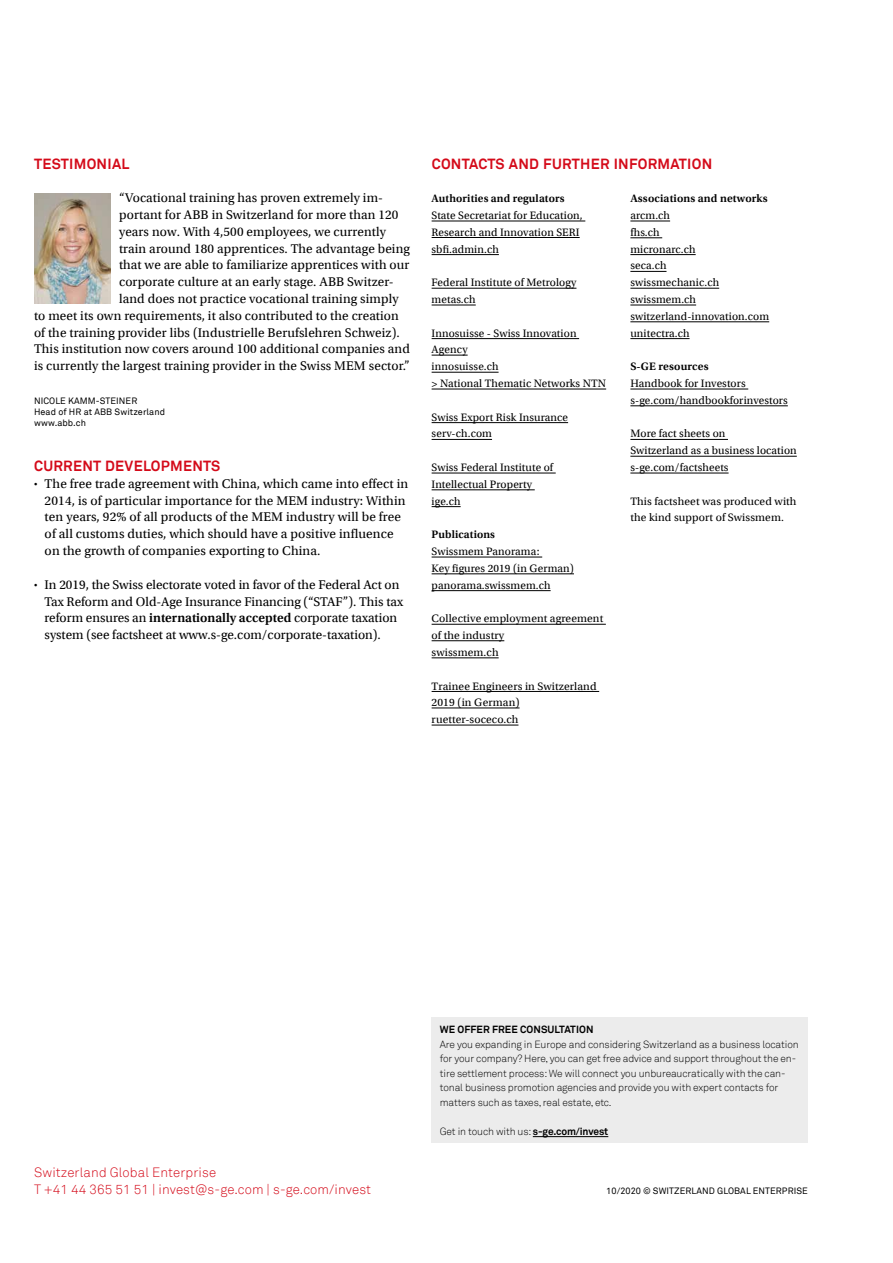
<style>
.page{position:relative;width:893px;height:1263px;background:#fff}
.page>*{position:absolute;margin:0;border:0;box-sizing:border-box;transform-origin:0 0}
.t1{font:14.4px "Akkurat S GE Bold";letter-spacing:.02em;color:#d40a19}
.t2{font:13.2px/16.8px "Utopia S GE Regular";letter-spacing:.01em;color:#000}
.t3{font:13.2px/16.8px "Akkurat S GE Light";letter-spacing:.01em;color:#d40a19}
.t4{font:11.25px/16.8px "Utopia S GE Regular";letter-spacing:.01em;color:#000}
.t5{font:11.25px "Utopia S GE Semibold";letter-spacing:.01em;color:#000}
.t6{font:10.2px/14.5px "Akkurat S GE Light";letter-spacing:-.01em;color:#000}
.t7{font:10.2px "Akkurat S GE Bold";letter-spacing:.01em;color:#000}
.t8{font:9px/11.2px "Akkurat S GE Regular";letter-spacing:.01em;color:#000}
.s1{font-size:8.25px}
.s2{font-family:"Utopia S GE Semibold"}
.s3{font-family:"Akkurat S GE Bold"}
</style>
<div class="page">
<hr style="left:432px;top:221px;width:153px;height:1px;background:#000">
<hr style="left:432px;top:237px;width:148px;height:1px;background:#000">
<hr style="left:432px;top:254px;width:67px;height:1px;background:#000">
<hr style="left:432px;top:288px;width:144px;height:1px;background:#000">
<hr style="left:432px;top:305px;width:44px;height:1px;background:#000">
<hr style="left:432px;top:338px;width:147px;height:1px;background:#000">
<hr style="left:432px;top:355px;width:36px;height:1px;background:#000">
<hr style="left:432px;top:372px;width:67px;height:1px;background:#000">
<hr style="left:432px;top:389px;width:174px;height:1px;background:#000">
<hr style="left:432px;top:422px;width:136px;height:1px;background:#000">
<hr style="left:432px;top:439px;width:60px;height:1px;background:#000">
<hr style="left:432px;top:473px;width:124px;height:1px;background:#000">
<hr style="left:432px;top:489px;width:103px;height:1px;background:#000">
<svg style="left:432px;top:506px;width:29px;height:1px"></svg>
<hr style="left:432px;top:557px;width:110px;height:1px;background:#000">
<hr style="left:432px;top:573px;width:142px;height:1px;background:#000">
<hr style="left:432px;top:590px;width:119px;height:1px;background:#000">
<hr style="left:432px;top:624px;width:174px;height:1px;background:#000">
<hr style="left:432px;top:640px;width:72px;height:1px;background:#000">
<hr style="left:432px;top:657px;width:67px;height:1px;background:#000">
<hr style="left:432px;top:691px;width:167px;height:1px;background:#000">
<hr style="left:432px;top:708px;width:88px;height:1px;background:#000">
<hr style="left:432px;top:725px;width:86px;height:1px;background:#000">
<hr style="left:630px;top:221px;width:40px;height:1px;background:#000">
<hr style="left:630px;top:237px;width:32px;height:1px;background:#000">
<hr style="left:630px;top:254px;width:66px;height:1px;background:#000">
<hr style="left:630px;top:271px;width:36px;height:1px;background:#000">
<hr style="left:630px;top:288px;width:89px;height:1px;background:#000">
<hr style="left:630px;top:305px;width:66px;height:1px;background:#000">
<hr style="left:630px;top:321px;width:139px;height:1px;background:#000">
<hr style="left:630px;top:338px;width:60px;height:1px;background:#000">
<hr style="left:630px;top:389px;width:118px;height:1px;background:#000">
<hr style="left:630px;top:405px;width:158px;height:1px;background:#000">
<hr style="left:630px;top:439px;width:98px;height:1px;background:#000">
<hr style="left:630px;top:456px;width:167px;height:1px;background:#000">
<hr style="left:630px;top:473px;width:99px;height:1px;background:#000">
<div style="left:432px;top:1017px;width:376px;height:126px;background:#ececec"></div>
<hr style="left:533px;top:1136px;width:75px;height:1px;background:#000">
<img style="left:34px;top:193px;width:77px;height:110px">
<p class="t1" style="left:34px;top:153px;width:97px">TESTIMONIAL</p>
<p class="t1" style="left:432px;top:153px;width:282px">CONTACTS AND FURTHER INFORMATION</p>
<p class="t2" style="left:119px;top:189px;width:266px">“Vocational training has proven extremely im-</p>
<p class="t2" style="left:119px;top:205px;width:281px">portant for ABB in Switzerland for more than 120</p>
<p class="t2" style="left:119px;top:222px;width:268px">years now. With 4,500 employees, we currently</p>
<p class="t2" style="left:119px;top:239px;width:292px">train around 180 apprentices. The advantage being</p>
<p class="t2" style="left:119px;top:256px;width:292px">that we are able to familiarize apprentices with our</p>
<p class="t2" style="left:119px;top:273px;width:276px">corporate culture at an early stage. ABB Switzer-</p>
<p class="t2" style="left:119px;top:289px;width:281px">land does not practice vocational training simply</p>
<p class="t2" style="left:34px;top:306px;width:366px">to meet its own requirements, it also contributed to the creation</p>
<p class="t2" style="left:34px;top:323px;width:367px">of the training provider libs (Industrielle Berufslehren Schweiz).</p>
<p class="t2" style="left:34px;top:340px;width:377px">This institution now covers around 100 additional companies and</p>
<p class="t2" style="left:34px;top:357px;width:377px">is currently the largest training provider in the Swiss MEM sector.”</p>
<p class="t8" style="left:34px;top:395px;width:133px">NICOLE KAMM-STEINER<br>Head of HR at ABB Switzerland www.abb.ch</p>
<p class="t5" style="left:432px;top:190px;width:134px">Authorities and regulators</p>
<p class="t4" style="left:432px;top:206px;width:153px">State Secretariat for Education,<br>Research and Innovation SERI sbfi.admin.ch</p>
<p class="t4" style="left:432px;top:273px;width:146px">Federal Institute of Metrology metas.ch</p>
<p class="t4" style="left:432px;top:324px;width:176px">Innosuisse - Swiss Innovation<br>Agency<br>innosuisse.ch<br>&gt; National Thematic Networks NTN</p>
<p class="t4" style="left:432px;top:408px;width:138px">Swiss Export Risk Insurance serv-ch.com</p>
<p class="t4" style="left:432px;top:458px;width:123px">Swiss Federal Institute of<br>Intellectual Property ige.ch</p>
<p class="t5" style="left:432px;top:526px;width:65px">Publications</p>
<p class="t4" style="left:432px;top:542px;width:144px">Swissmem Panorama:<br>Key figures 2019 (in German) panorama.swissmem.ch</p>
<p class="t4" style="left:432px;top:609px;width:173px">Collective employment agreement of the industry<br>swissmem.ch</p>
<p class="t4" style="left:432px;top:677px;width:166px">Trainee Engineers in Switzerland<br>2019 (in German) ruetter-soceco.ch</p>
<p class="t5" style="left:630px;top:190px;width:139px">Associations and networks</p>
<p class="t4" style="left:630px;top:206px;width:140px">arcm.ch<br>fhs.ch<br>micronarc.ch<br>seca.ch<br>swissmechanic.ch swissmem.ch switzerland-innovation.com unitectra.ch</p>
<p class="t5" style="left:630px;top:358px;width:80px">S-GE resources</p>
<p class="t4" style="left:630px;top:374px;width:159px">Handbook for Investors s-ge.com/handbookforinvestors</p>
<p class="t4" style="left:630px;top:425px;width:168px">More fact sheets on<br>Switzerland as a business location s-ge.com/factsheets</p>
<p class="t4" style="left:630px;top:492px;width:168px">This factsheet was produced with the kind support of Swissmem.</p>
<p class="t1" style="left:34px;top:455px;width:188px">CURRENT DEVELOPMENTS</p>
<p class="t2" style="left:45px;top:474px;width:365px;text-indent:-11px"><span class="s1">•</span> The free trade agreement with China, which came into effect in 2014, is of particular importance for the MEM industry: Within ten years, 92% of all products of the MEM industry will be free of all customs duties, which should have a positive influence on the growth of companies exporting to China.</p>
<p class="t2" style="left:45px;top:575px;width:360px;text-indent:-11px"><span class="s1">•</span> In 2019, the Swiss electorate voted in favor of the Federal Act on Tax Reform and Old-Age Insurance Financing (“STAF”). This tax reform ensures an <span class="s2">internationally accepted</span> corporate taxation system (see factsheet at www.s-ge.com/corporate-taxation).</p>
<p class="t3" style="left:34px;top:1163px;width:339px">Switzerland Global Enterprise<br>T +41 44 365 51 51 | invest@s-ge.com | s-ge.com/invest</p>
<p class="t7" style="left:440px;top:1022px;width:155px">WE OFFER FREE CONSULTATION</p>
<p class="t6" style="left:440px;top:1036px;width:360px">Are you expanding in Europe and considering Switzerland as a business location for your company? Here, you can get free advice and support throughout the en&shy;tire settlement process: We will connect you unbureaucratically with the can&shy;tonal business promotion agencies and provide you with expert contacts for matters such as taxes, real estate, etc.</p>
<p class="t6" style="left:440px;top:1123px;width:170px">Get in touch with us: <span class="s3">s-ge.com/invest</span></p>
<p class="t8" style="left:606px;top:1184px;width:203px">10/2020 © SWITZERLAND GLOBAL ENTERPRISE</p>
</div>
